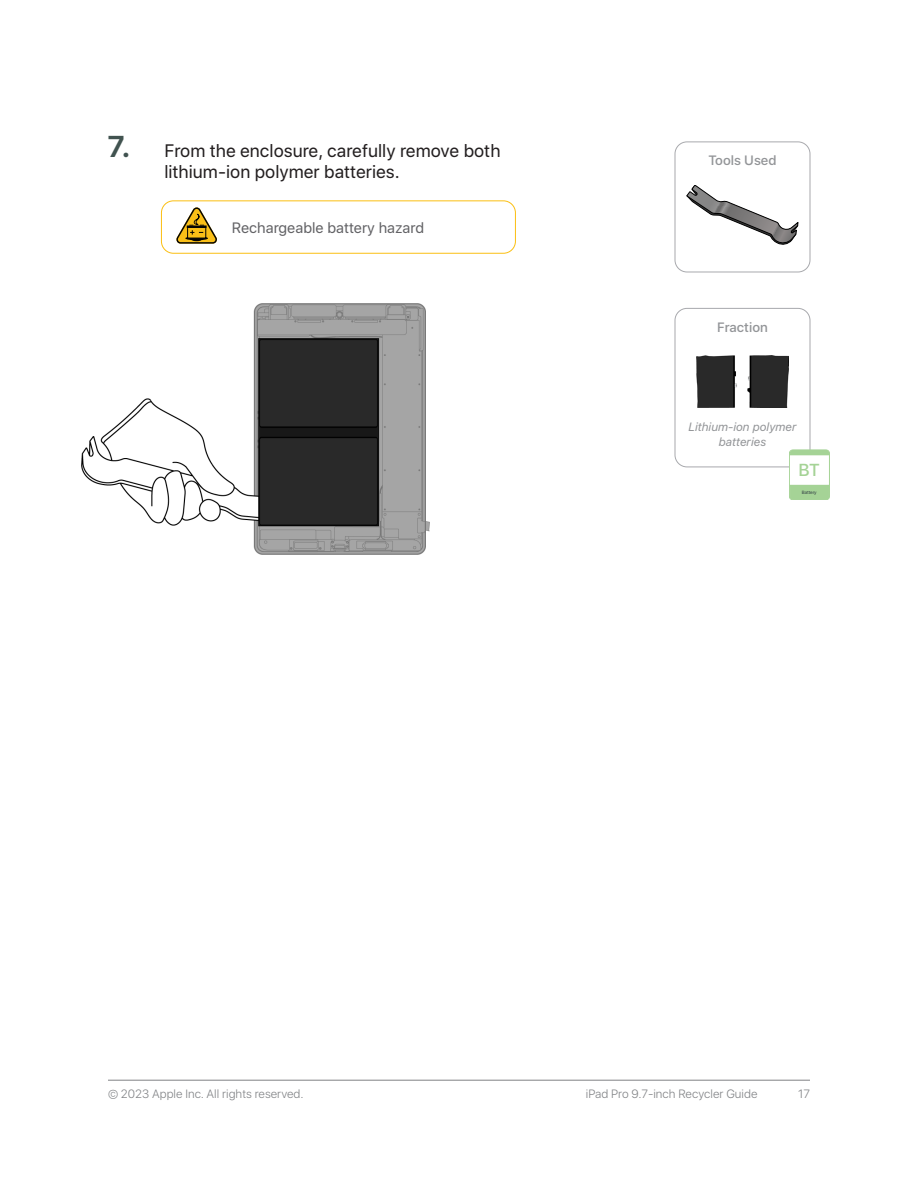
<style>
.page{position:relative;width:918px;height:1188px;background:#fff}
.page>*{position:absolute;margin:0;border:0;box-sizing:border-box;transform-origin:0 0}
.t1{font:18px/21px "SF Hello";color:#231f20}
.t2{font:500 17.25px "SF Hello";color:#a5d396}
.Hazard{font:15px "SF Hello";color:#636366}
.Fraction__Heading{font:500 13.5px "SF Hello";color:#939598}
.t3{font:300 12px "SF Hello";color:#808285}
.Fraction__Descriptio{font:italic 12px/15px "SF Hello";color:#939598;text-align:center}
.t4{font:500 4.65px "SF Hello";letter-spacing:-.02em;color:#41524f}
.s1{font-weight:600;font-size:30px;color:#415350}
</style>
<div class="page">
<hr style="left:108px;top:1080px;width:702px;height:1px;background:#808285">
<div style="left:161px;top:200px;width:355px;height:54px;border:1px solid #fbbf12;border-radius:12px"></div>
<svg style="left:176px;top:207px;width:41px;height:37px"></svg>
<img style="left:82px;top:304px;width:347px;height:250px">
<div style="left:675px;top:142px;width:135px;height:130px;border:1px solid #a8a9ad;border-radius:12px"></div>
<div style="left:675px;top:308px;width:135px;height:159px;border:1px solid #a8a9ad;border-radius:12px"></div>
<svg style="left:687px;top:185px;width:111px;height:59px"></svg>
<img style="left:697px;top:355px;width:91px;height:53px">
<div style="left:789px;top:455px;width:40px;height:32px;background:#fff"></div>
<svg style="left:789px;top:484px;width:41px;height:16px"></svg>
<svg style="left:789px;top:450px;width:41px;height:6px"></svg>
<div style="left:789px;top:450px;width:41px;height:50px;border:1px solid #a5d396;border-radius:3px"></div>
<p class="t1" style="left:164px;top:140px;width:338px;text-indent:-57px"><span class="s1">7.</span> From the enclosure, carefully remove both lithium-ion polymer batteries.</p>
<p class="Hazard" style="left:232px;top:219px;width:194px">Rechargeable battery hazard</p>
<p class="Fraction__Heading" style="left:708px;top:153px;width:70px">Tools Used</p>
<p class="Fraction__Heading" style="left:717px;top:319px;width:52px">Fraction</p>
<p class="Fraction__Descriptio" style="left:688px;top:419px;width:110px">Lithium-ion polymer batteries</p>
<p class="t2" style="left:799px;top:460px;width:23px">BT</p>
<p class="t4" style="left:802px;top:489px;width:16px">Battery</p>
<p class="t3" style="left:108px;top:1087px;width:197px">© 2023 Apple Inc. All rights reserved.</p>
<p class="t3" style="left:586px;top:1087px;width:173px">iPad Pro 9.7-inch Recycler Guide</p>
<p class="t3" style="left:798px;top:1087px;width:13px">17</p>
</div>
